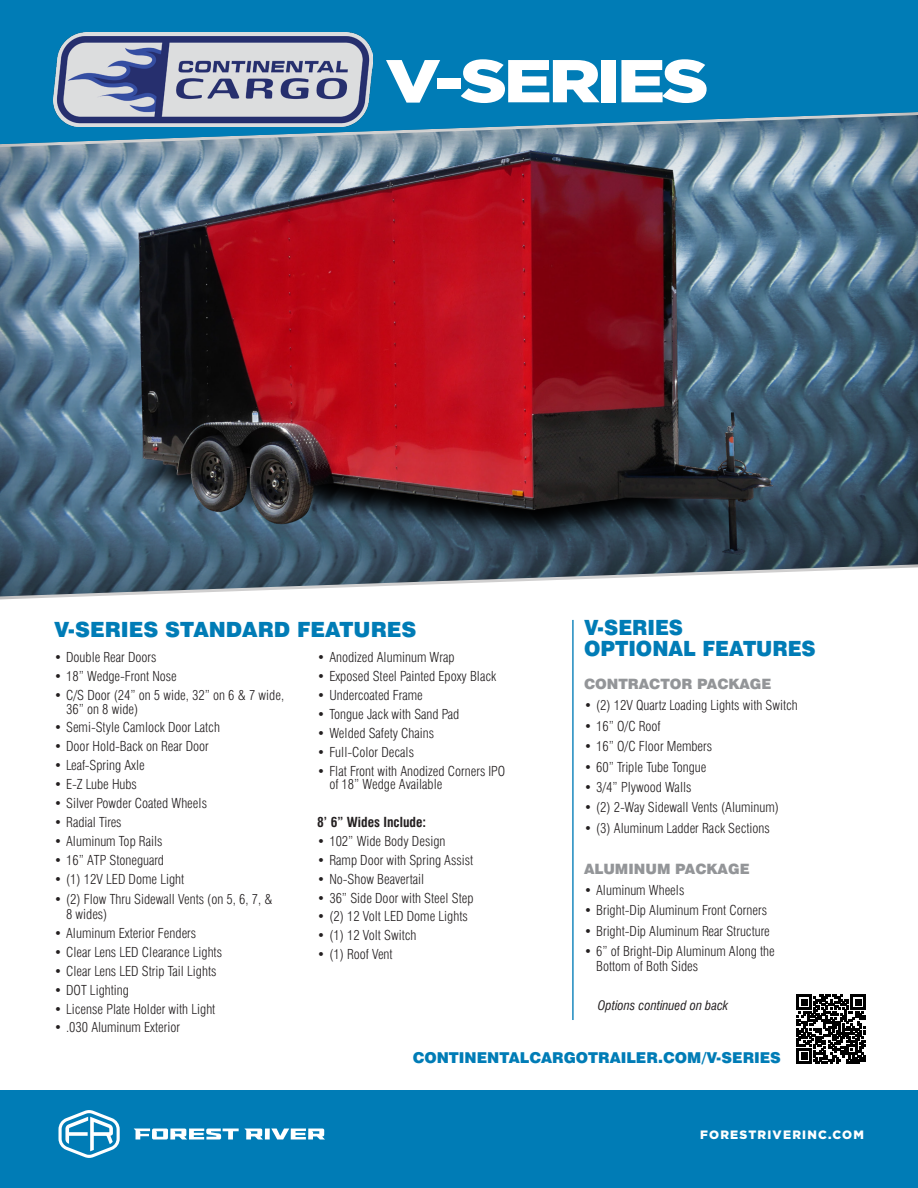
<style>
.page{position:relative;width:918px;height:1188px;background:#fff}
.page>*{position:absolute;margin:0;border:0;box-sizing:border-box;transform-origin:0 0}
.t1{font:900 60.45px "Gotham";letter-spacing:-.05em;color:#fff;scale:1.2 1}
.t2{font:900 21px "Swiss 721 BT";color:#007cb6}
.t3{font:900 21px "Swiss 721 BT";color:#007cb6;scale:.95 1}
.t4{font:900 15px "Swiss 721 BT";color:#007cb6}
.t5{font:900 14.25px "Swiss 721 BT";color:#939598}
.t6{font:300 condensed 13.5px/13.5px "Swiss 721 BT";color:#231f20}
.t7{font:700 condensed 13.5px "Swiss 721 BT";color:#231f20}
.t8{font:italic condensed 12.75px "Swiss 721 BT";color:#231f20}
.t9{font:900 12.15px "Gotham";letter-spacing:.1em;color:#fff}
</style>
<div class="page">
<div style="left:0;top:0;width:918px;height:175px;background:#007cb6"></div>
<svg style="left:797px;top:995px;width:68px;height:68px"></svg>
<hr style="left:572px;top:620px;width:2px;height:400px;background:#007cb6">
<svg style="left:0;top:112px;width:918px;height:488px"></svg>
<img style="left:9px;top:90px;width:898px;height:510px">
<div style="left:0;top:1091px;width:918px;height:97px;background:#007cb6"></div>
<div style="left:265px;top:1129px;width:5px;height:10px;background:#fff"></div>
<svg style="left:134px;top:1129px;width:129px;height:10px"></svg>
<svg style="left:271px;top:1129px;width:54px;height:10px"></svg>
<svg style="left:59px;top:1110px;width:61px;height:48px"></svg>
<img style="left:54px;top:33px;width:318px;height:93px">
<p class="t1" style="left:386px;top:39px;width:271px">V-SERIES</p>
<p class="t2" style="left:54px;top:617px;width:364px">V-SERIES STANDARD FEATURES</p>
<p class="t3" style="left:584px;top:615px;width:106px">V-SERIES</p>
<p class="t3" style="left:584px;top:636px;width:246px">OPTIONAL FEATURES</p>
<p class="t6" style="left:54px;top:651px;width:104px">• Double Rear Doors</p>
<p class="t6" style="left:54px;top:670px;width:124px">• 18” Wedge-Front Nose</p>
<p class="t6" style="left:66px;top:688px;width:220px;text-indent:-12px">• C/S Door (24” on 5 wide, 32” on 6 &amp; 7 wide,<br>36” on 8 wide)</p>
<p class="t6" style="left:54px;top:721px;width:167px">• Semi-Style Camlock Door Latch</p>
<p class="t6" style="left:54px;top:740px;width:156px">• Door Hold-Back on Rear Door</p>
<p class="t6" style="left:54px;top:759px;width:92px">• Leaf-Spring Axle</p>
<p class="t6" style="left:54px;top:778px;width:84px">• E-Z Lube Hubs</p>
<p class="t6" style="left:54px;top:796px;width:155px">• Silver Powder Coated Wheels</p>
<p class="t6" style="left:54px;top:815px;width:69px">• Radial Tires</p>
<p class="t6" style="left:54px;top:834px;width:110px">• Aluminum Top Rails</p>
<p class="t6" style="left:54px;top:853px;width:112px">• 16” ATP Stoneguard</p>
<p class="t6" style="left:54px;top:872px;width:132px">• (1) 12V LED Dome Light</p>
<p class="t6" style="left:66px;top:892px;width:208px;line-height:15px;text-indent:-12px">• (2) Flow Thru Sidewall Vents (on 5, 6, 7, &amp;<br>8 wides)</p>
<p class="t6" style="left:54px;top:926px;width:144px">• Aluminum Exterior Fenders</p>
<p class="t6" style="left:54px;top:945px;width:170px">• Clear Lens LED Clearance Lights</p>
<p class="t6" style="left:54px;top:964px;width:164px">• Clear Lens LED Strip Tail Lights</p>
<p class="t6" style="left:54px;top:983px;width:77px">• DOT Lighting</p>
<p class="t6" style="left:54px;top:1002px;width:163px">• License Plate Holder with Light</p>
<p class="t6" style="left:54px;top:1021px;width:128px">• .030 Aluminum Exterior</p>
<p class="t6" style="left:317px;top:651px;width:139px">• Anodized Aluminum Wrap</p>
<p class="t6" style="left:317px;top:670px;width:181px">• Exposed Steel Painted Epoxy Black</p>
<p class="t6" style="left:317px;top:688px;width:107px">• Undercoated Frame</p>
<p class="t6" style="left:317px;top:707px;width:144px">• Tongue Jack with Sand Pad</p>
<p class="t6" style="left:317px;top:726px;width:118px">• Welded Safety Chains</p>
<p class="t6" style="left:317px;top:745px;width:98px">• Full-Color Decals</p>
<p class="t6" style="left:329px;top:764px;width:178px;text-indent:-12px">• Flat Front with Anodized Corners IPO of 18” Wedge Available</p>
<p class="t7" style="left:317px;top:814px;width:110px">8’ 6” Wides Include:</p>
<p class="t6" style="left:317px;top:834px;width:130px">• 102” Wide Body Design</p>
<p class="t6" style="left:317px;top:853px;width:157px">• Ramp Door with Spring Assist</p>
<p class="t6" style="left:317px;top:872px;width:109px">• No-Show Beavertail</p>
<p class="t6" style="left:317px;top:891px;width:158px">• 36” Side Door with Steel Step</p>
<p class="t6" style="left:317px;top:910px;width:152px">• (2) 12 Volt LED Dome Lights</p>
<p class="t6" style="left:317px;top:929px;width:101px">• (1) 12 Volt Switch</p>
<p class="t6" style="left:317px;top:948px;width:77px">• (1) Roof Vent</p>
<p class="t5" style="left:584px;top:675px;width:189px">CONTRACTOR PACKAGE</p>
<p class="t6" style="left:584px;top:699px;width:215px">• (2) 12V Quartz Loading Lights with Switch</p>
<p class="t6" style="left:584px;top:719px;width:78px">• 16” O/C Roof</p>
<p class="t6" style="left:584px;top:739px;width:130px">• 16” O/C Floor Members</p>
<p class="t6" style="left:584px;top:760px;width:124px">• 60” Triple Tube Tongue</p>
<p class="t6" style="left:584px;top:780px;width:109px">• 3/4” Plywood Walls</p>
<p class="t6" style="left:584px;top:801px;width:196px">• (2) 2-Way Sidewall Vents (Aluminum)</p>
<p class="t6" style="left:584px;top:821px;width:187px">• (3) Aluminum Ladder Rack Sections</p>
<p class="t5" style="left:584px;top:860px;width:167px">ALUMINUM PACKAGE</p>
<p class="t6" style="left:584px;top:883px;width:102px">• Aluminum Wheels</p>
<p class="t6" style="left:584px;top:904px;width:185px">• Bright-Dip Aluminum Front Corners</p>
<p class="t6" style="left:584px;top:924px;width:187px">• Bright-Dip Aluminum Rear Structure</p>
<p class="t6" style="left:596px;top:944px;width:180px;line-height:15px;text-indent:-12px">• 6” of Bright-Dip Aluminum Along the<br>Bottom of Both Sides</p>
<p class="t8" style="left:598px;top:998px;width:132px">Options continued on back</p>
<p class="t4" style="left:413px;top:1048px;width:370px">CONTINENTALCARGOTRAILER.COM/V-SERIES</p>
<p class="t9" style="left:700px;top:1126px;width:165px">FORESTRIVERINC.COM</p>
</div>
